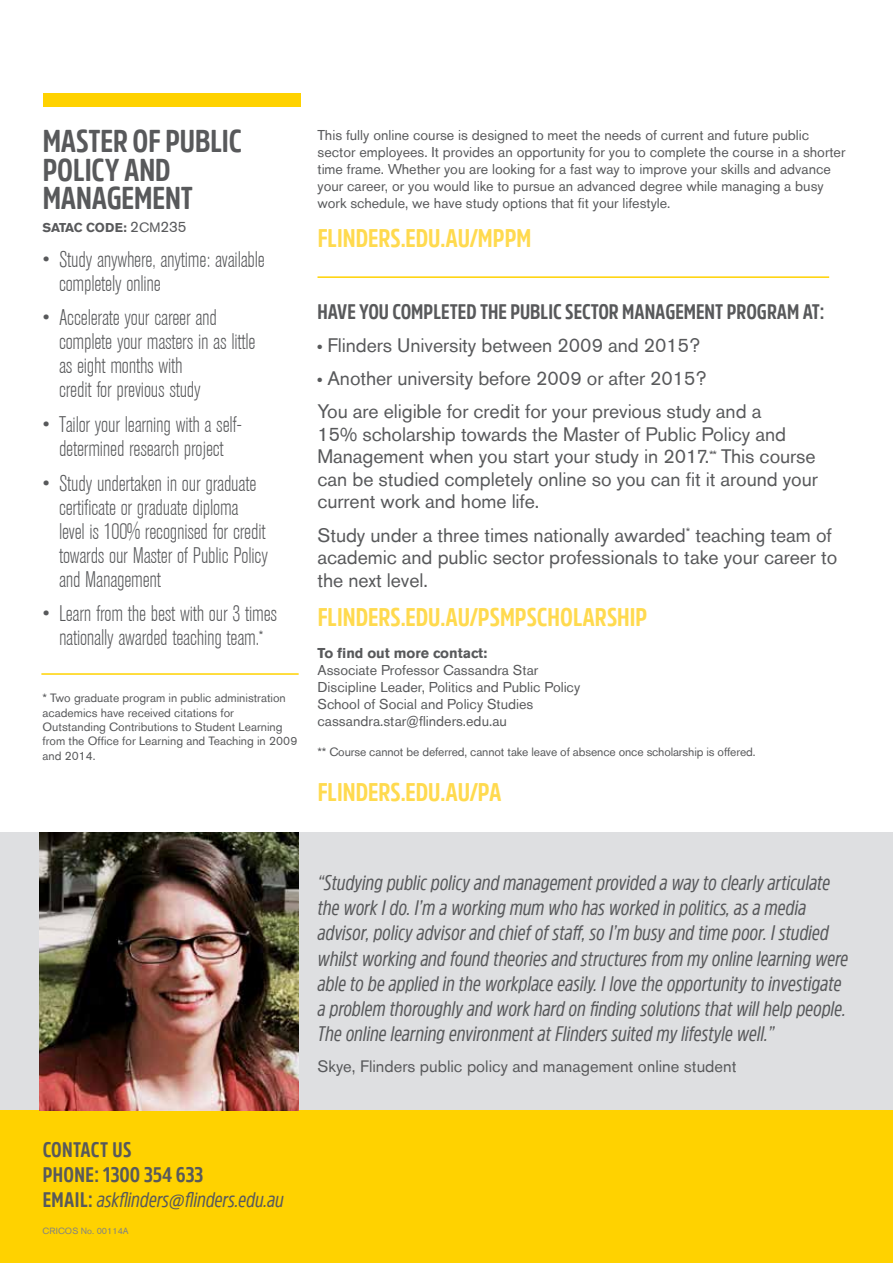
<style>
.page{position:relative;width:893px;height:1263px;background:#fff}
.page>*{position:absolute;margin:0;border:0;box-sizing:border-box;transform-origin:0 0}
.t1{font:700 31.5px/28.5px "Amsi Pro Cond";letter-spacing:-.005em;color:#58595b}
.t2{font:700 25.5px "Amsi Pro Cond";color:#ffda4f}
.t3{font:300 condensed 22.5px/24px "Akzidenz Grotesk BE";letter-spacing:-.01em;color:#58595b}
.t4{font:italic 21px/25.2px "Amsi Pro Cond";color:#58595b}
.t5{font:700 21px/25.2px "Amsi Pro Cond";color:#58595b}
.t6{font:19.5px/22.5px "Akzidenz Grotesk BE";letter-spacing:-.005em;color:#58595b}
.t7{font:16.5px "Akzidenz Grotesk BE";color:#58595b}
.t8{font:14.25px/17.1px "Akzidenz Grotesk BE";color:#58595b}
.t9{font:700 14.25px "Akzidenz Grotesk BE";color:#58595b}
.t10{font:700 12.75px "Akzidenz Grotesk BE";color:#58595b}
.t11{font:12px/14.4px "Akzidenz Grotesk BE";color:#58595b}
.t12{font:9px "Akzidenz Grotesk BE";color:#808285}
.s1{font-weight:400;font-size:15px}
.s2{font-weight:400;font-size:13.5px}
.s3{font-weight:700;font-size:14.25px}
.s4{font-weight:400;font-style:italic}
</style>
<div class="page">
<div style="left:0;top:832px;width:893px;height:279px;background:#dedfe1"></div>
<div style="left:0;top:1111px;width:893px;height:152px;background:#ffd200"></div>
<div style="left:43px;top:93px;width:257px;height:13px;background:#ffd200"></div>
<hr style="left:41px;top:673px;width:258px;height:2px;background:#ffd200">
<hr style="left:317px;top:276px;width:512px;height:2px;background:#ffd200">
<img style="left:40px;top:833px;width:259px;height:278px">
<h1 class="t1" style="left:43px;top:126px;width:201px">MASTER OF PUBLIC<br>POLICY AND<br>MANAGEMENT</h1>
<p class="t10" style="left:43px;top:220px;width:146px">SATAC CODE: <span class="s1">2</span><span class="s2">CM</span><span class="s1">235</span></p>
<h3 class="t3" style="left:59px;top:247px;width:207px;text-indent:-16px">• Study anywhere, anytime: available completely online</h3>
<h3 class="t3" style="left:59px;top:306px;width:198px;text-indent:-16px">• Accelerate your career and complete your masters in as little as eight months with<br>credit for previous study</h3>
<h3 class="t3" style="left:43px;top:413px;width:201px;text-align:center">• Tailor your learning with a self&shy;determined research project</h3>
<h3 class="t3" style="left:59px;top:471px;width:210px;text-indent:-16px">• Study undertaken in our graduate certificate or graduate diploma level is 100% recognised for credit towards our Master of Public Policy and Management</h3>
<h3 class="t3" style="left:43px;top:602px;width:236px;text-align:center">• Learn from the best with our 3 times nationally awarded teaching team.<sup>*</sup></h3>
<p class="t11" style="left:43px;top:691px;width:256px">* Two graduate program in public administration academics have received citations for Outstanding Contributions to Student Learning from the Office for Learning and Teaching in 2009 and 2014.</p>
<p class="t8" style="left:317px;top:126px;width:529px">This fully online course is designed to meet the needs of current and future public sector employees. It provides an opportunity for you to complete the course in a shorter time frame. Whether you are looking for a fast way to improve your skills and advance your career, or you would like to pursue an advanced degree while managing a busy work schedule, we have study options that fit your lifestyle.</p>
<h2 class="t2" style="left:318px;top:221px;width:215px">FLINDERS.EDU.AU/MPPM</h2>
<h3 class="t5" style="left:318px;top:298px;width:508px">HAVE YOU COMPLETED THE PUBLIC SECTOR MANAGEMENT PROGRAM AT:</h3>
<h3 class="t6" style="left:317px;top:334px;width:384px"><span class="s3">•</span> Flinders University between 2009 and 2015?</h3>
<h3 class="t6" style="left:317px;top:362px;width:445px;line-height:33.2px"><span class="s3">•</span> Another university before 2009 or after 2015?<br>You are eligible for credit for your previous study and a</h3>
<h3 class="t6" style="left:317px;top:423px;width:502px">15% scholarship towards the Master of Public Policy and Management when you start your study in 2017.<sup>**</sup> This course can be studied completely online so you can fit it around your current work and home life.</h3>
<h3 class="t6" style="left:317px;top:523px;width:521px">Study under a three times nationally awarded<sup>*</sup> teaching team of academic and public sector professionals to take your career to the next level.</h3>
<h2 class="t2" style="left:318px;top:599px;width:331px">FLINDERS.EDU.AU/PSMPSCHOLARSHIP</h2>
<p class="t9" style="left:317px;top:645px;width:171px">To find out more contact:</p>
<p class="t8" style="left:317px;top:661px;width:264px">Associate Professor Cassandra Star Discipline Leader, Politics and Public Policy School of Social and Policy Studies cassandra.star@flinders.edu.au</p>
<p class="t11" style="left:317px;top:745px;width:440px">** Course cannot be deferred, cannot take leave of absence once scholarship is offered.</p>
<h2 class="t2" style="left:318px;top:774px;width:185px">FLINDERS.EDU.AU/PA</h2>
<h3 class="t5" style="left:43px;top:1136px;width:242px">CONTACT US<br>PHONE: 1300 354 633<br>EMAIL: <span class="s4">askflinders@flinders.edu.au</span></h3>
<p class="t12" style="left:43px;top:1225px;width:88px">CRICOS No. 00114A</p>
<p class="t4" style="left:317px;top:869px;width:532px">“Studying public policy and management provided a way to clearly articulate the work I do. I’m a working mum who has worked in politics, as a media advisor, policy advisor and chief of staff, so I’m busy and time poor. I studied whilst working and found theories and structures from my online learning were able to be applied in the workplace easily. I love the opportunity to investigate a problem thoroughly and work hard on finding solutions that will help people.<br>The online learning environment at Flinders suited my lifestyle well.”</p>
<p class="t7" style="left:317px;top:1056px;width:421px">Skye, Flinders public policy and management online student</p>
</div>
